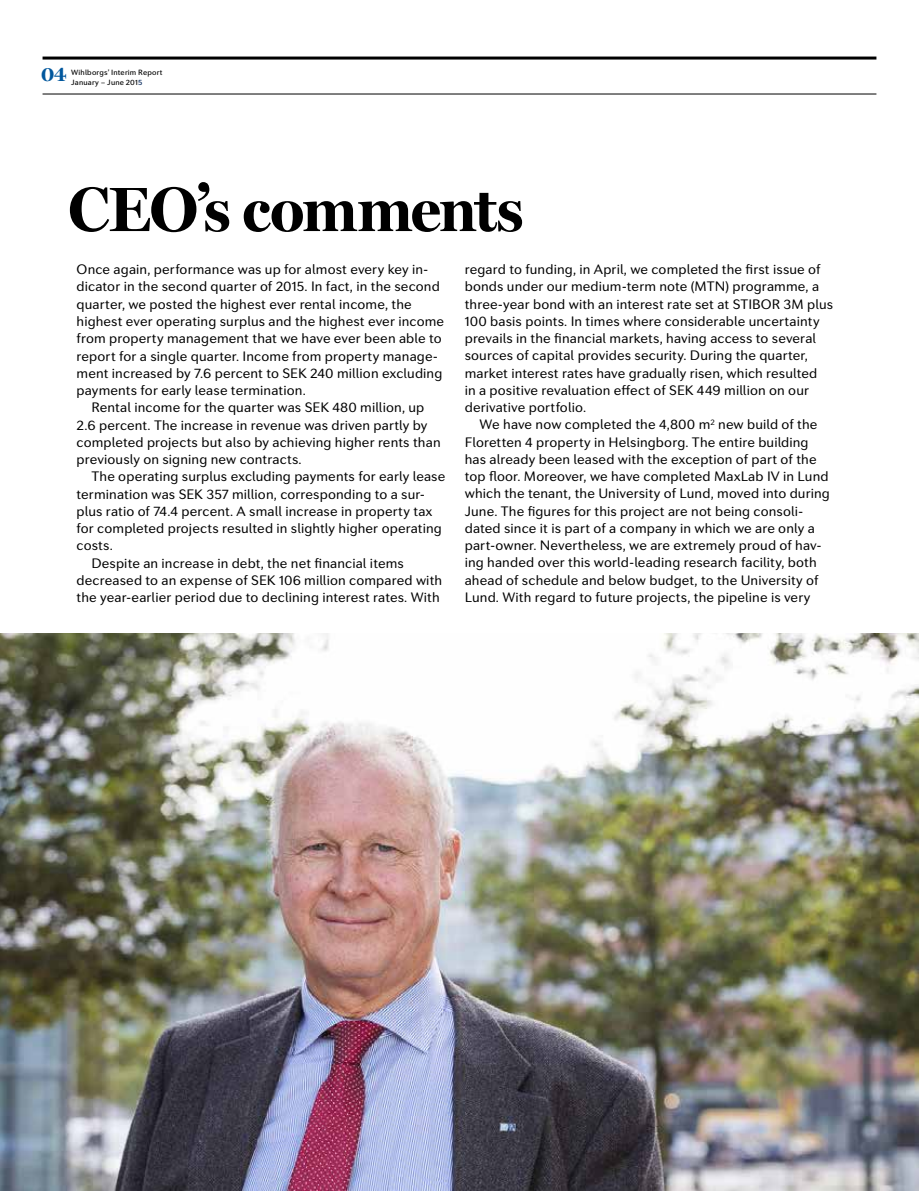
<style>
.page{position:relative;width:919px;height:1191px;background:#fff}
.page>*{position:absolute;margin:0;border:0;box-sizing:border-box;transform-origin:0 0}
.t1{font:700 63px "Miller Display";letter-spacing:-.01em;color:#000}
.t2{font:700 21px "Miller Display";color:#00579d}
.t3{font:13.5px/17.2px "Seconda Soft";letter-spacing:.01em;color:#000}
.t4{font:500 7.5px/9.8px "Seconda Soft";letter-spacing:.025em;color:#000}
.s1{font-weight:400}
.s2{color:#002458}
</style>
<div class="page">
<hr style="left:43px;top:57px;width:833px;height:3px;background:#000">
<hr style="left:43px;top:94px;width:833px;height:1px;background:#000">
<img style="left:0;top:634px;width:918px;height:557px">
<h2 class="t2" style="left:41px;top:62px;width:27px">04</h2>
<p class="t4" style="left:71px;top:68px;width:93px">Wihlborgs’ Interim Report<br>January <span class="s1">–</span> June 201<span class="s2">5</span></p>
<h1 class="t1" style="left:69px;top:173px;width:456px">CEO’s comments</h1>
<p class="t3" style="left:77px;top:261px;width:369px">Once again, performance was up for almost every key in&shy;dicator in the second quarter of 2015. In fact, in the second quarter, we posted the highest ever rental income, the highest ever operating surplus and the highest ever income from property management that we have ever been able to report for a single quarter. Income from property manage&shy;ment increased by 7.6 percent to SEK 240 million excluding payments for early lease termination.</p>
<p class="t3" style="left:77px;top:399px;width:365px;text-indent:15px">Rental income for the quarter was SEK 480 million, up 2.6 percent. The increase in revenue was driven partly by completed projects but also by achieving higher rents than previously on signing new contracts.</p>
<p class="t3" style="left:91px;top:468px;width:355px">The operating surplus excluding payments for early lease</p>
<p class="t3" style="left:77px;top:485px;width:350px">termination was SEK 357 million, corresponding to a sur-</p>
<p class="t3" style="left:77px;top:502px;width:357px">plus ratio of 74.4 percent. A small increase in property tax</p>
<p class="t3" style="left:77px;top:520px;width:367px">for completed projects resulted in slightly higher operating</p>
<p class="t3" style="left:77px;top:537px;width:38px">costs.</p>
<p class="t3" style="left:91px;top:554px;width:314px">Despite an increase in debt, the net financial items</p>
<p class="t3" style="left:77px;top:571px;width:367px">decreased to an expense of SEK 106 million compared with</p>
<p class="t3" style="left:77px;top:589px;width:365px">the year-earlier period due to declining interest rates. With</p>
<p class="t3" style="left:464px;top:261px;width:370px">regard to funding, in April, we completed the first issue of bonds under our medium-term note (MTN) programme, a three-year bond with an interest rate set at STIBOR 3M plus 100 basis points. In times where considerable uncertainty prevails in the financial markets, having access to several sources of capital provides security. During the quarter, market interest rates have gradually risen, which resulted<br>in a positive revaluation effect of SEK 449 million on our derivative portfolio.</p>
<p class="t3" style="left:464px;top:416px;width:366px;text-indent:15px">We have now completed the 4,800 m<sup>2</sup> new build of the Floretten 4 property in Helsingborg. The entire building has already been leased with the exception of part of the top floor. Moreover, we have completed MaxLab IV in Lund which the tenant, the University of Lund, moved into during June. The figures for this project are not being consoli&shy;dated since it is part of a company in which we are only a part-owner. Nevertheless, we are extremely proud of hav&shy;ing handed over this world-leading research facility, both ahead of schedule and below budget, to the University of Lund. With regard to future projects, the pipeline is very</p>
</div>
